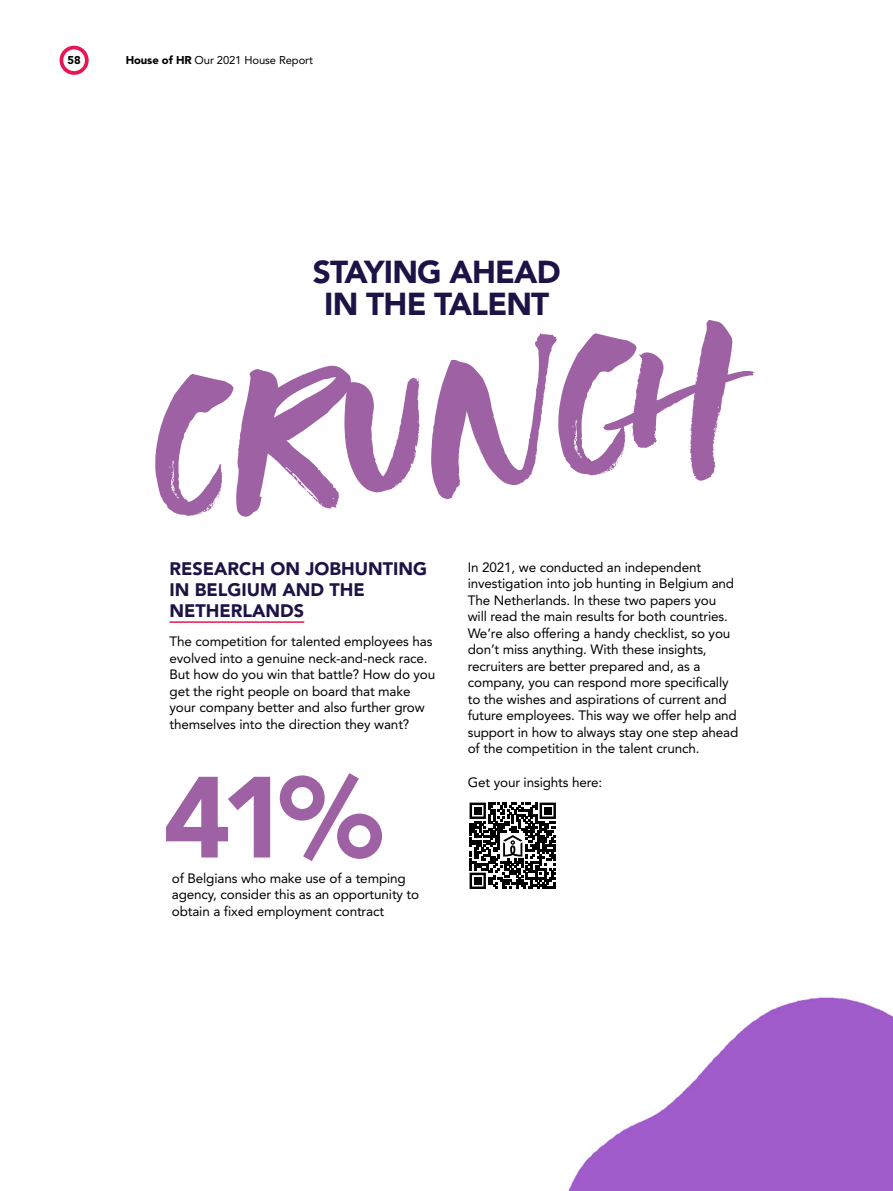
<style>
.page{position:relative;width:893px;height:1191px;background:#fff}
.page>*{position:absolute;margin:0;border:0;box-sizing:border-box;transform-origin:0 0}
.t1{font:250.5px "Hot Mess";color:#9e61a4}
.t2{font:900 114px "Avenir LT Std";color:#9e61a4}
.t3{font:900 31.5px/31.5px "Avenir LT Std";letter-spacing:-.025em;color:#1e1246;text-align:center}
.t4{font:900 18px/21px "Avenir LT Std";color:#1e1246}
.t5{font:13.5px/16.5px "Avenir LT Std";letter-spacing:-.01em;color:#000}
.t6{font:11.25px "Avenir LT Std";letter-spacing:-.01em;color:#000}
.t7{font:900 11.25px "Avenir LT Std";color:#000}
.s1{font-weight:900}
</style>
<div class="page">
<img style="left:568px;top:997px;width:325px;height:194px">
<hr style="left:170px;top:621px;width:134px;height:2px;background:#e61753">
<svg style="left:470px;top:802px;width:86px;height:87px"></svg>
<div style="left:60px;top:46px;width:29px;height:29px;border:4px solid #e61753;border-radius:50%"></div>
<p class="t7" style="left:67px;top:53px;width:15px">58</p>
<p class="t6" style="left:126px;top:54px;width:189px"><span class="s1">House of HR</span> Our 2021 House Report</p>
<h3 class="t3" style="left:313px;top:256px;width:249px">STAYING AHEAD<br>IN THE TALENT</h3>
<h1 class="t1" style="left:135px;top:311px;width:596px;rotate:-6deg">crunch</h1>
<h3 class="t4" style="left:170px;top:558px;width:259px">RESEARCH ON JOBHUNTING<br>IN BELGIUM AND THE<br>NETHERLANDS</h3>
<p class="t5" style="left:170px;top:633px;width:267px">The competition for talented employees has evolved into a genuine neck-and-neck race.<br>But how do you win that battle? How do you get the right people on board that make your company better and also further grow themselves into the direction they want?</p>
<h2 class="t2" style="left:163px;top:749px;width:221px">41%</h2>
<p class="t5" style="left:172px;top:869px;width:249px">of Belgians who make use of a temping agency, consider this as an opportunity to obtain a fixed employment contract</p>
<p class="t5" style="left:468px;top:559px;width:272px">In 2021, we conducted an independent investigation into job hunting in Belgium and The Netherlands. In these two papers you will read the main results for both countries.<br>We’re also offering a handy checklist, so you don’t miss anything. With these insights, recruiters are better prepared and, as a company, you can respond more specifically to the wishes and aspirations of current and future employees. This way we offer help and support in how to always stay one step ahead of the competition in the talent crunch.</p>
<p class="t5" style="left:468px;top:774px;width:136px">Get your insights here:</p>
</div>
